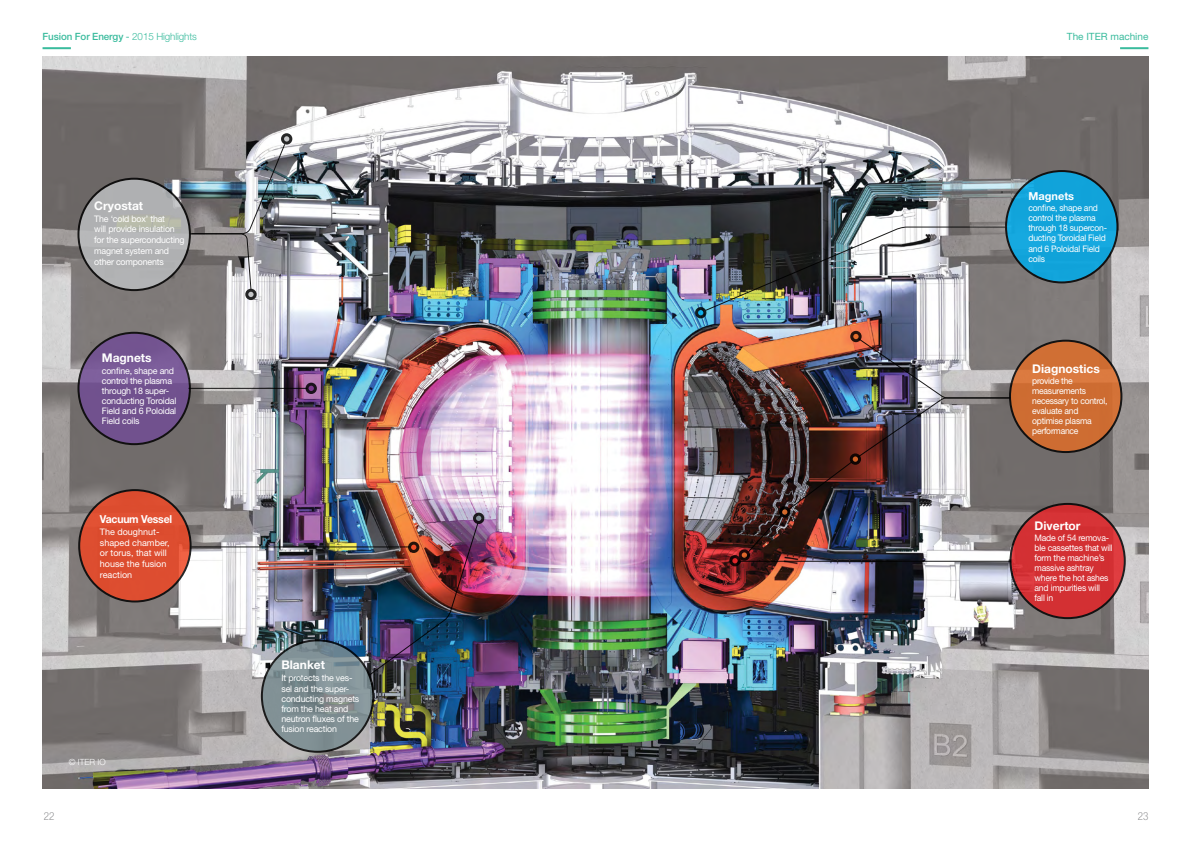
<style>
.page{position:relative;width:1191px;height:842px;background:#fff}
.page>*{position:absolute;margin:0;border:0;box-sizing:border-box;transform-origin:0 0}
.t1{font:700 12px "Helvetica Neue LT Std";color:#fff}
.t2{font:700 11px "Helvetica Neue LT Std";letter-spacing:-.02em;color:#fff;scale:.95 1}
.t3{font:700 11px "Helvetica Neue LT Std";color:#fff}
.t4{font:100 condensed 11px "Helvetica Neue LT Std";color:#6d6e71}
.t5{font:500 10px "Helvetica Neue LT Std";letter-spacing:-.01em;color:#39bb9d}
.t6{font:10px "Helvetica Neue LT Std";color:#39bb9d}
.t7{font:9px/10.2px "Helvetica Neue LT Std";letter-spacing:-.02em;color:#fff}
.t8{font:9px/10px "Helvetica Neue LT Std";letter-spacing:-.02em;color:#fff;scale:.95 1}
.t9{font:9px/10px "Helvetica Neue LT Std";letter-spacing:-.02em;color:#fff;scale:.96 1}
.t10{font:9px/10.8px "Helvetica Neue LT Std";color:#fff}
.t11{font:300 8.5px "Helvetica Neue LT Std";color:#fff}
.s1{font-weight:400}
.s2{font-weight:300}
</style>
<div class="page">
<hr style="left:1120px;top:47px;width:28px;height:2px;background:#39bb9d">
<hr style="left:43px;top:47px;width:28px;height:2px;background:#39bb9d">
<img style="left:43px;top:57px;width:1105px;height:732px">
<svg style="left:78px;top:333px;width:112px;height:111px;background:#71538e"></svg>
<div style="left:77px;top:332px;width:114px;height:113px;border:2px solid #000;border-radius:50%"></div>
<svg style="left:78px;top:179px;width:112px;height:111px;background:#adaeae"></svg>
<div style="left:77px;top:178px;width:114px;height:113px;border:2px solid #000;border-radius:50%"></div>
<div style="left:1006px;top:171px;width:111px;height:111px;background:#11a3da;border-radius:50%"></div>
<div style="left:1005px;top:170px;width:113px;height:113px;border:2px solid #000;border-radius:50%"></div>
<svg style="left:1010px;top:341px;width:111px;height:111px;background:#ca6c33"></svg>
<div style="left:79px;top:490px;width:112px;height:111px;background:#dd4d30;border-radius:50%"></div>
<div style="left:78px;top:489px;width:114px;height:113px;border:2px solid #000;border-radius:50%"></div>
<svg style="left:1010px;top:504px;width:114px;height:114px;background:#cf3033"></svg>
<div style="left:1009px;top:503px;width:116px;height:116px;border:2px solid #000;border-radius:50%"></div>
<div style="left:696px;top:309px;width:9px;height:8px;background:#0eaeeb;border-radius:50%"></div>
<div style="left:695px;top:307px;width:11px;height:11px;border:3px solid #000;border-radius:50%"></div>
<div style="left:731px;top:557px;width:8px;height:8px;background:#e32327;border-radius:50%"></div>
<div style="left:729px;top:555px;width:11px;height:11px;border:3px solid #000;border-radius:50%"></div>
<div style="left:307px;top:384px;width:8px;height:8px;background:#7e398d;border-radius:50%"></div>
<div style="left:305px;top:383px;width:12px;height:11px;border:3px solid #000;border-radius:50%"></div>
<div style="left:282px;top:135px;width:9px;height:8px;background:#c6c7c9;border-radius:50%"></div>
<div style="left:281px;top:133px;width:11px;height:12px;border:3px solid #000;border-radius:50%"></div>
<svg style="left:262px;top:640px;width:111px;height:112px;background:#7c8b90"></svg>
<div style="left:261px;top:639px;width:113px;height:114px;border:2px solid #000;border-radius:50%"></div>
<div style="left:851px;top:332px;width:9px;height:9px;background:#df6d28;border-radius:50%"></div>
<div style="left:850px;top:331px;width:11px;height:11px;border:3px solid #000;border-radius:50%"></div>
<div style="left:247px;top:290px;width:8px;height:9px;background:#c5c6c9;border-radius:50%"></div>
<div style="left:245px;top:289px;width:12px;height:11px;border:3px solid #000;border-radius:50%"></div>
<div style="left:474px;top:514px;width:9px;height:8px;background:#818e98;border-radius:50%"></div>
<div style="left:473px;top:513px;width:11px;height:11px;border:3px solid #000;border-radius:50%"></div>
<svg style="left:740px;top:551px;width:8px;height:8px"></svg>
<div style="left:738px;top:549px;width:12px;height:12px;border:3px solid #000;border-radius:50%"></div>
<hr style="left:189px;top:388px;width:118px;height:1px;background:#000">
<hr style="left:191px;top:546px;width:219px;height:1px;background:#000">
<hr style="left:739px;top:561px;width:272px;height:1px;background:#000">
<img style="left:704px;top:226px;width:302px;height:86px">
<img style="left:189px;top:143px;width:97px;height:147px">
<img style="left:368px;top:522px;width:111px;height:154px">
<img style="left:747px;top:337px;width:264px;height:216px">
<p class="t5" style="left:43px;top:30px;width:156px">Fusion For Energy <span class="s1">-</span> <span class="s2">2015 Highlights</span></p>
<p class="t6" style="left:1067px;top:30px;width:83px">The ITER machine</p>
<h1 class="t1" style="left:94px;top:198px;width:50px">Cryostat</h1>
<p class="t7" style="left:94px;top:213px;width:92px;line-height:10.8px">The ‘cold box’ that<br>will provide insulation for the superconducting magnet system and other components</p>
<h1 class="t1" style="left:102px;top:350px;width:51px">Magnets</h1>
<p class="t7" style="left:102px;top:365px;width:76px">confine, shape and control the plasma through 18 super&shy;conducting Toroidal<br>Field and 6 Poloidal<br>Field coils</p>
<p class="t2" style="left:100px;top:512px;width:77px">Vacuum Vessel</p>
<p class="t10" style="left:100px;top:526px;width:71px">The doughnut&shy;shaped chamber, or torus, that will house the fusion reaction</p>
<p class="t11" style="left:69px;top:756px;width:39px">© ITER IO</p>
<h1 class="t1" style="left:281px;top:657px;width:45px">Blanket</h1>
<p class="t7" style="left:281px;top:672px;width:79px">It protects the ves&shy;sel and the super&shy;conducting magnets from the heat and neutron fluxes of the fusion reaction</p>
<p class="t3" style="left:1028px;top:189px;width:47px">Magnets</p>
<p class="t8" style="left:1028px;top:202px;width:84px;line-height:10.3px">confine, shape and control the plasma through 18 supercon&shy;ducting Toroidal Field and 6 Poloidal Field coils</p>
<h1 class="t1" style="left:1032px;top:362px;width:69px">Diagnostics</h1>
<p class="t8" style="left:1032px;top:376px;width:81px">provide the measurements necessary to control, evaluate and optimise plasma performance</p>
<h1 class="t1" style="left:1034px;top:519px;width:48px">Divertor</h1>
<p class="t9" style="left:1034px;top:533px;width:83px">Made of 54 remova&shy;ble cassettes that will form the machine’s massive ashtray where the hot ashes and impurities will<br>fall in</p>
<p class="t4" style="left:44px;top:810px;width:12px">22</p>
<p class="t4" style="left:1137px;top:810px;width:12px">23</p>
</div>
